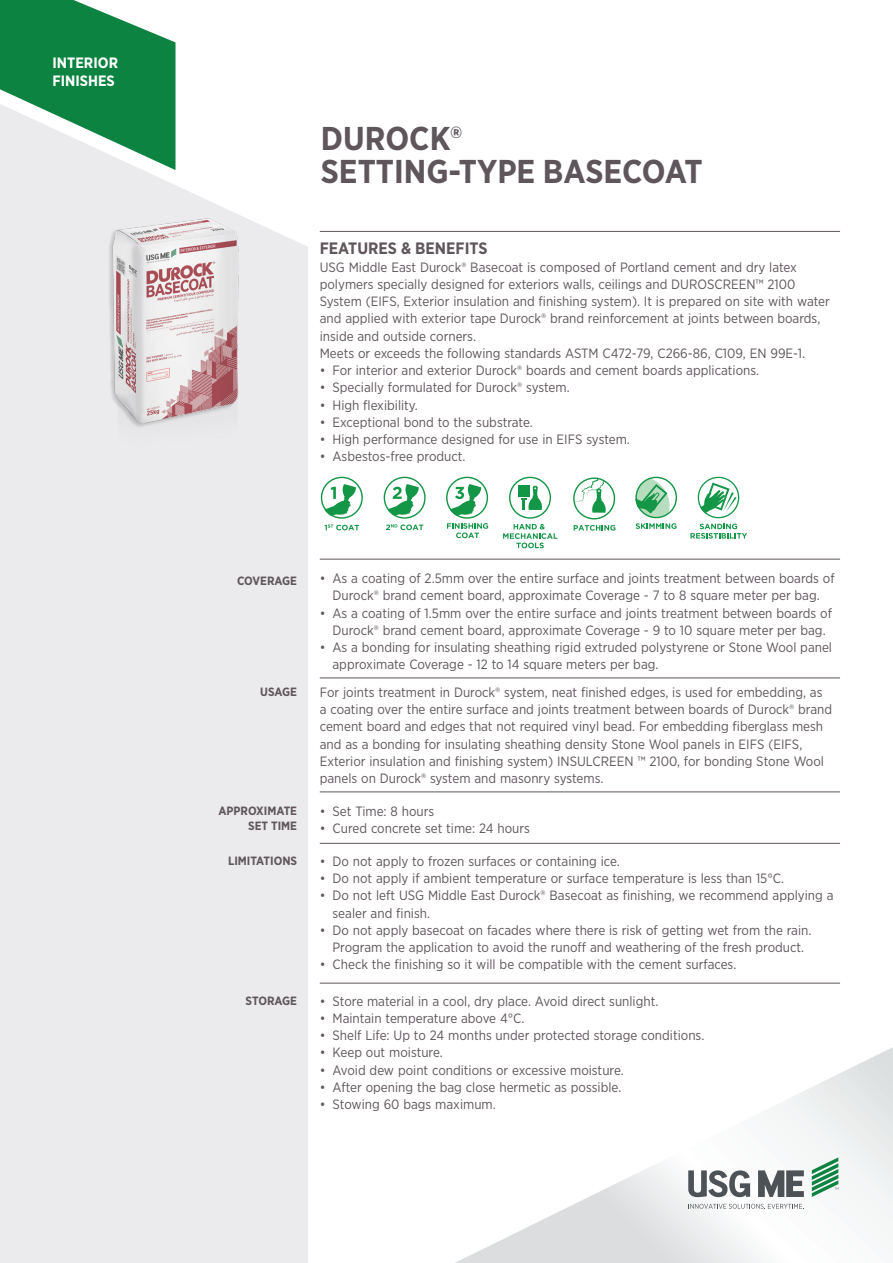
<style>
.page{position:relative;width:893px;height:1263px;background:#fff}
.page>*{position:absolute;margin:0;border:0;box-sizing:border-box;transform-origin:0 0}
.t1{font:700 33px "Gotham Narrow";color:#5f565c}
.Helvetica_light_10pt{font:700 16.5px "Gotham Narrow";color:#5f565c}
.t2{font:700 15px "Gotham Narrow";color:#fff}
.Helvetica_light_10pt-2{font:13.5px/17.2px "Gotham Narrow";color:#5f565c}
.Helvetica_light_10pt-3{font:700 12px "Gotham Narrow";color:#5f565c}
</style>
<div class="page">
<svg style="left:0;top:0;width:176px;height:104px"></svg>
<div style="left:0;top:104px;width:308px;height:1159px;background:#ebeaec"></div>
<hr style="left:320px;top:231px;width:520px;height:1px;background:#5f565c">
<hr style="left:320px;top:559px;width:520px;height:1px;background:#5f565c">
<hr style="left:320px;top:677px;width:520px;height:1px;background:#5f565c">
<hr style="left:320px;top:791px;width:520px;height:1px;background:#5f565c">
<hr style="left:320px;top:843px;width:520px;height:1px;background:#5f565c">
<hr style="left:320px;top:983px;width:520px;height:1px;background:#5f565c">
<svg style="left:324px;top:484px;width:32px;height:32px"></svg>
<div style="left:321px;top:477px;width:42px;height:42px;border:1px solid #149647;border-radius:50%"></div>
<svg style="left:324px;top:524px;width:35px;height:6px"></svg>
<svg style="left:635px;top:478px;width:41px;height:51px"></svg>
<div style="left:635px;top:477px;width:42px;height:41px;border:1px solid #149647;border-radius:50%"></div>
<svg style="left:388px;top:484px;width:31px;height:32px"></svg>
<div style="left:384px;top:477px;width:42px;height:42px;border:1px solid #149647;border-radius:50%"></div>
<svg style="left:386px;top:524px;width:37px;height:6px"></svg>
<div style="left:698px;top:477px;width:41px;height:41px;border:1px solid #149647;border-radius:50%"></div>
<svg style="left:700px;top:483px;width:37px;height:30px"></svg>
<svg style="left:690px;top:524px;width:57px;height:15px"></svg>
<svg style="left:572px;top:479px;width:35px;height:34px"></svg>
<div style="left:573px;top:477px;width:42px;height:42px;border:1px solid #149647;border-radius:50%"></div>
<svg style="left:574px;top:525px;width:41px;height:6px"></svg>
<div style="left:509px;top:477px;width:42px;height:42px;border:1px solid #149647;border-radius:50%"></div>
<div style="left:518px;top:485px;width:11px;height:12px;background:#149647"></div>
<svg style="left:521px;top:486px;width:21px;height:24px"></svg>
<svg style="left:503px;top:524px;width:54px;height:24px"></svg>
<svg style="left:450px;top:484px;width:31px;height:32px"></svg>
<div style="left:446px;top:477px;width:42px;height:42px;border:1px solid #149647;border-radius:50%"></div>
<svg style="left:447px;top:523px;width:41px;height:15px"></svg>
<svg style="left:455px;top:1047px;width:438px;height:216px"></svg>
<svg style="left:689px;top:1204px;width:115px;height:5px"></svg>
<svg style="left:688px;top:1170px;width:62px;height:27px"></svg>
<svg style="left:758px;top:1170px;width:46px;height:27px"></svg>
<svg style="left:812px;top:1157px;width:26px;height:40px"></svg>
<img style="left:73px;top:207px;width:204px;height:254px">
<p class="t2" style="left:52px;top:53px;width:67px">INTERIOR</p>
<p class="t2" style="left:52px;top:71px;width:64px">FINISHES</p>
<p class="t1" style="left:321px;top:117px;width:143px">DUROCK®</p>
<p class="t1" style="left:321px;top:150px;width:383px">SETTING-TYPE BASECOAT</p>
<p class="Helvetica_light_10pt" style="left:320px;top:238px;width:169px">FEATURES &amp; BENEFITS</p>
<p class="Helvetica_light_10pt-2" style="left:320px;top:258px;width:512px">USG Middle East Durock® Basecoat is composed of Portland cement and dry latex polymers specially designed for exteriors walls, ceilings and DUROSCREEN™ 2100<br>System (EIFS, Exterior insulation and finishing system). It is prepared on site with water and applied with exterior tape Durock® brand reinforcement at joints between boards, inside and outside corners.</p>
<p class="Helvetica_light_10pt-2" style="left:320px;top:344px;width:487px">Meets or exceeds the following standards ASTM C472-79, C266-86, C109, EN 99E-1.</p>
<p class="Helvetica_light_10pt-2" style="left:320px;top:361px;width:441px">• For interior and exterior Durock® boards and cement boards applications.</p>
<p class="Helvetica_light_10pt-2" style="left:320px;top:379px;width:251px">• Specially formulated for Durock® system.</p>
<p class="Helvetica_light_10pt-2" style="left:320px;top:396px;width:100px">• High flexibility.</p>
<p class="Helvetica_light_10pt-2" style="left:320px;top:413px;width:215px">• Exceptional bond to the substrate.</p>
<p class="Helvetica_light_10pt-2" style="left:320px;top:430px;width:312px">• High performance designed for use in EIFS system.</p>
<p class="Helvetica_light_10pt-2" style="left:320px;top:448px;width:147px">• Asbestos-free product.</p>
<p class="Helvetica_light_10pt-3" style="left:237px;top:573px;width:62px">COVERAGE</p>
<p class="Helvetica_light_10pt-3" style="left:260px;top:684px;width:38px">USAGE</p>
<p class="Helvetica_light_10pt-3" style="left:218px;top:803px;width:80px">APPROXIMATE</p>
<p class="Helvetica_light_10pt-3" style="left:248px;top:818px;width:51px">SET TIME</p>
<p class="Helvetica_light_10pt-3" style="left:228px;top:853px;width:71px">LIMITATIONS</p>
<p class="Helvetica_light_10pt-3" style="left:246px;top:993px;width:53px">STORAGE</p>
<p class="Helvetica_light_10pt-2" style="left:320px;top:569px;width:516px;text-align:center">• As a coating of 2.5mm over the entire surface and joints treatment between boards of<br>Durock® brand cement board, approximate Coverage - 7 to 8 square meter per bag.</p>
<p class="Helvetica_light_10pt-2" style="left:320px;top:604px;width:514px;text-align:center">• As a coating of 1.5mm over the entire surface and joints treatment between boards of<br>Durock® brand cement board, approximate Coverage - 9 to 10 square meter per bag.</p>
<p class="Helvetica_light_10pt-2" style="left:333px;top:638px;width:501px;text-indent:-13px">• As a bonding for insulating sheathing rigid extruded polystyrene or Stone Wool panel approximate Coverage - 12 to 14 square meters per bag.</p>
<p class="Helvetica_light_10pt-2" style="left:320px;top:683px;width:514px">For joints treatment in Durock® system, neat finished edges, is used for embedding, as a coating over the entire surface and joints treatment between boards of Durock® brand cement board and edges that not required vinyl bead. For embedding fiberglass mesh and as a bonding for insulating sheathing density Stone Wool panels in EIFS (EIFS, Exterior insulation and finishing system) INSULCREEN ™ 2100, for bonding Stone Wool panels on Durock® system and masonry systems.</p>
<p class="Helvetica_light_10pt-2" style="left:320px;top:802px;width:116px">• Set Time: 8 hours</p>
<p class="Helvetica_light_10pt-2" style="left:320px;top:819px;width:212px">• Cured concrete set time: 24 hours</p>
<p class="Helvetica_light_10pt-2" style="left:320px;top:852px;width:302px">• Do not apply to frozen surfaces or containing ice.</p>
<p class="Helvetica_light_10pt-2" style="left:320px;top:869px;width:466px">• Do not apply if ambient temperature or surface temperature is less than 15°C.</p>
<p class="Helvetica_light_10pt-2" style="left:333px;top:886px;width:502px;text-indent:-13px">• Do not left USG Middle East Durock® Basecoat as finishing, we recommend applying a sealer and finish.</p>
<p class="Helvetica_light_10pt-2" style="left:320px;top:921px;width:493px;text-align:center">• Do not apply basecoat on facades where there is risk of getting wet from the rain.<br>Program the application to avoid the runoff and weathering of the fresh product.</p>
<p class="Helvetica_light_10pt-2" style="left:320px;top:955px;width:418px">• Check the finishing so it will be compatible with the cement surfaces.</p>
<p class="Helvetica_light_10pt-2" style="left:320px;top:992px;width:340px">• Store material in a cool, dry place. Avoid direct sunlight.</p>
<p class="Helvetica_light_10pt-2" style="left:320px;top:1009px;width:206px">• Maintain temperature above 4°C.</p>
<p class="Helvetica_light_10pt-2" style="left:320px;top:1026px;width:386px">• Shelf Life: Up to 24 months under protected storage conditions.</p>
<p class="Helvetica_light_10pt-2" style="left:320px;top:1044px;width:125px">• Keep out moisture.</p>
<p class="Helvetica_light_10pt-2" style="left:320px;top:1061px;width:306px">• Avoid dew point conditions or excessive moisture.</p>
<p class="Helvetica_light_10pt-2" style="left:320px;top:1078px;width:303px">• After opening the bag close hermetic as possible.</p>
<p class="Helvetica_light_10pt-2" style="left:320px;top:1095px;width:178px">• Stowing 60 bags maximum.</p>
</div>
